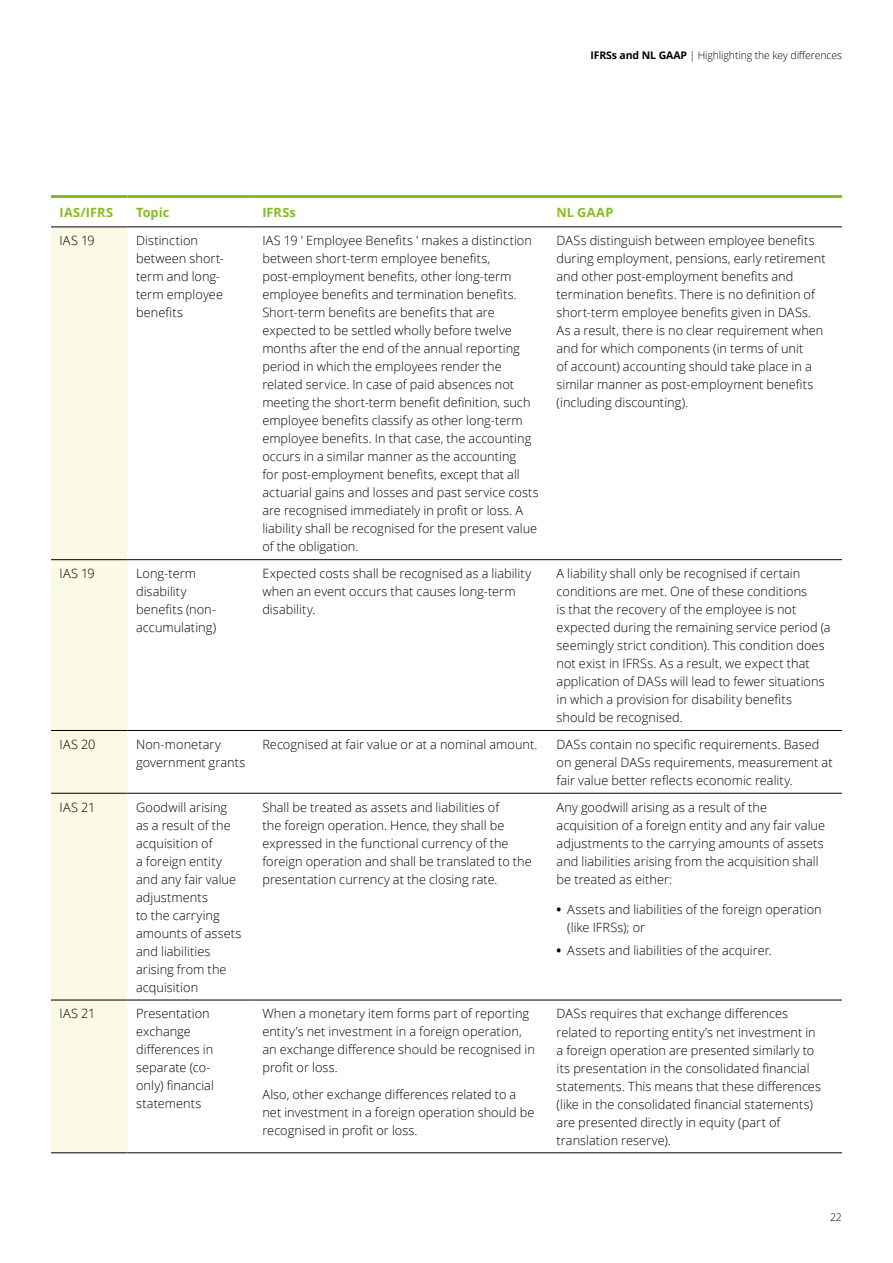
<style>
.page{position:relative;width:893px;height:1263px;background:#fff}
.page>*{position:absolute;margin:0;border:0;box-sizing:border-box;transform-origin:0 0}
.t1{font:300 12.75px/18px "Open Sans";letter-spacing:.005em;color:#000}
.t2{font:700 12.75px "Open Sans";letter-spacing:.005em;color:#85bc22}
.t3{font:300 10.5px "Open Sans";letter-spacing:-.01em;color:#000}
.s1{font-weight:700}
</style>
<div class="page">
<svg style="left:128px;top:198px;width:714px;height:1px"></svg>
<div style="left:51px;top:227px;width:77px;height:925px;background:#fbfae4"></div>
<hr style="left:51px;top:559px;width:77px;height:1px;background:#000">
<hr style="left:128px;top:559px;width:126px;height:1px;background:#000">
<hr style="left:254px;top:559px;width:294px;height:1px;background:#000">
<hr style="left:548px;top:559px;width:294px;height:1px;background:#000">
<hr style="left:51px;top:730px;width:77px;height:1px;background:#000">
<hr style="left:128px;top:730px;width:126px;height:1px;background:#000">
<hr style="left:254px;top:730px;width:294px;height:1px;background:#000">
<hr style="left:548px;top:730px;width:294px;height:1px;background:#000">
<hr style="left:51px;top:793px;width:77px;height:1px;background:#000">
<hr style="left:128px;top:793px;width:126px;height:1px;background:#000">
<hr style="left:254px;top:793px;width:294px;height:1px;background:#000">
<hr style="left:548px;top:793px;width:294px;height:1px;background:#000">
<hr style="left:51px;top:1000px;width:77px;height:1px;background:#000">
<hr style="left:128px;top:1000px;width:126px;height:1px;background:#000">
<hr style="left:254px;top:1000px;width:294px;height:1px;background:#000">
<hr style="left:548px;top:1000px;width:294px;height:1px;background:#000">
<hr style="left:51px;top:1152px;width:77px;height:1px;background:#000">
<hr style="left:128px;top:1152px;width:126px;height:1px;background:#000">
<hr style="left:254px;top:1152px;width:294px;height:1px;background:#000">
<hr style="left:548px;top:1152px;width:294px;height:1px;background:#000">
<hr style="left:51px;top:226px;width:77px;height:1px;background:#000">
<hr style="left:128px;top:226px;width:126px;height:1px;background:#000">
<hr style="left:254px;top:226px;width:294px;height:1px;background:#000">
<hr style="left:548px;top:226px;width:294px;height:1px;background:#000">
<hr style="left:51px;top:195px;width:77px;height:3px;background:#85bc22">
<hr style="left:128px;top:195px;width:126px;height:3px;background:#85bc22">
<hr style="left:254px;top:195px;width:294px;height:3px;background:#85bc22">
<hr style="left:548px;top:195px;width:294px;height:3px;background:#85bc22">
<p class="t3" style="left:590px;top:48px;width:253px"><span class="s1">IFRSs and NL GAAP</span> | Highlighting the key differences</p>
<p class="t2" style="left:60px;top:203px;width:55px">IAS/IFRS</p>
<p class="t2" style="left:136px;top:203px;width:35px">Topic</p>
<p class="t2" style="left:262px;top:203px;width:35px">IFRSs</p>
<p class="t2" style="left:556px;top:203px;width:58px">NL GAAP</p>
<p class="t1" style="left:60px;top:231px;width:37px">IAS 19</p>
<p class="t1" style="left:136px;top:231px;width:89px">Distinction between short&shy;term and long&shy;term employee benefits</p>
<p class="t1" style="left:262px;top:231px;width:278px">IAS 19 ' Employee Benefits ' makes a distinction between short-term employee benefits, post-employment benefits, other long-term employee benefits and termination benefits.<br>Short-term benefits are benefits that are expected to be settled wholly before twelve months after the end of the annual reporting period in which the employees render the related service. In case of paid absences not meeting the short-term benefit definition, such employee benefits classify as other long-term employee benefits. In that case, the accounting occurs in a similar manner as the accounting<br>for post-employment benefits, except that all actuarial gains and losses and past service costs are recognised immediately in profit or loss. A liability shall be recognised for the present value of the obligation.</p>
<p class="t1" style="left:556px;top:231px;width:271px">DASs distinguish between employee benefits during employment, pensions, early retirement and other post-employment benefits and termination benefits. There is no definition of short-term employee benefits given in DASs.<br>As a result, there is no clear requirement when and for which components (in terms of unit<br>of account) accounting should take place in a similar manner as post-employment benefits (including discounting).</p>
<p class="t1" style="left:60px;top:564px;width:37px">IAS 19</p>
<p class="t1" style="left:136px;top:564px;width:82px">Long-term disability benefits (non&shy;accumulating)</p>
<p class="t1" style="left:262px;top:564px;width:270px">Expected costs shall be recognised as a liability when an event occurs that causes long-term disability.</p>
<p class="t1" style="left:557px;top:564px;width:276px">A liability shall only be recognised if certain conditions are met. One of these conditions<br>is that the recovery of the employee is not expected during the remaining service period (a seemingly strict condition). This condition does not exist in IFRSs. As a result, we expect that application of DASs will lead to fewer situations in which a provision for disability benefits should be recognised.</p>
<p class="t1" style="left:60px;top:735px;width:38px">IAS 20</p>
<p class="t1" style="left:136px;top:735px;width:111px">Non-monetary government grants</p>
<p class="t1" style="left:262px;top:735px;width:277px">Recognised at fair value or at a nominal amount.</p>
<p class="t1" style="left:557px;top:735px;width:278px">DASs contain no specific requirements. Based on general DASs requirements, measurement at fair value better reflects economic reality.</p>
<p class="t1" style="left:60px;top:798px;width:37px">IAS 21</p>
<p class="t1" style="left:136px;top:798px;width:107px">Goodwill arising as a result of the acquisition of<br>a foreign entity and any fair value adjustments<br>to the carrying amounts of assets and liabilities arising from the acquisition</p>
<p class="t1" style="left:262px;top:798px;width:271px">Shall be treated as assets and liabilities of<br>the foreign operation. Hence, they shall be expressed in the functional currency of the foreign operation and shall be translated to the presentation currency at the closing rate.</p>
<p class="t1" style="left:557px;top:798px;width:270px">Any goodwill arising as a result of the acquisition of a foreign entity and any fair value adjustments to the carrying amounts of assets and liabilities arising from the acquisition shall be treated as either:</p>
<p class="t1" style="left:567px;top:900px;width:256px;text-indent:-11px"><span class="s1">•</span> Assets and liabilities of the foreign operation (like IFRSs); or</p>
<p class="t1" style="left:557px;top:941px;width:217px"><span class="s1">•</span> Assets and liabilities of the acquirer.</p>
<p class="t1" style="left:60px;top:1004px;width:37px">IAS 21</p>
<p class="t1" style="left:136px;top:1004px;width:79px">Presentation exchange differences in separate (co&shy;only) financial statements</p>
<p class="t1" style="left:262px;top:1004px;width:274px">When a monetary item forms part of reporting entity’s net investment in a foreign operation, an exchange difference should be recognised in profit or loss.</p>
<p class="t1" style="left:262px;top:1085px;width:274px">Also, other exchange differences related to a net investment in a foreign operation should be recognised in profit or loss.</p>
<p class="t1" style="left:557px;top:1004px;width:266px">DASs requires that exchange differences related to reporting entity’s net investment in a foreign operation are presented similarly to its presentation in the consolidated financial statements. This means that these differences (like in the consolidated financial statements) are presented directly in equity (part of translation reserve).</p>
<p class="t3" style="left:830px;top:1210px;width:13px">22</p>
</div>
